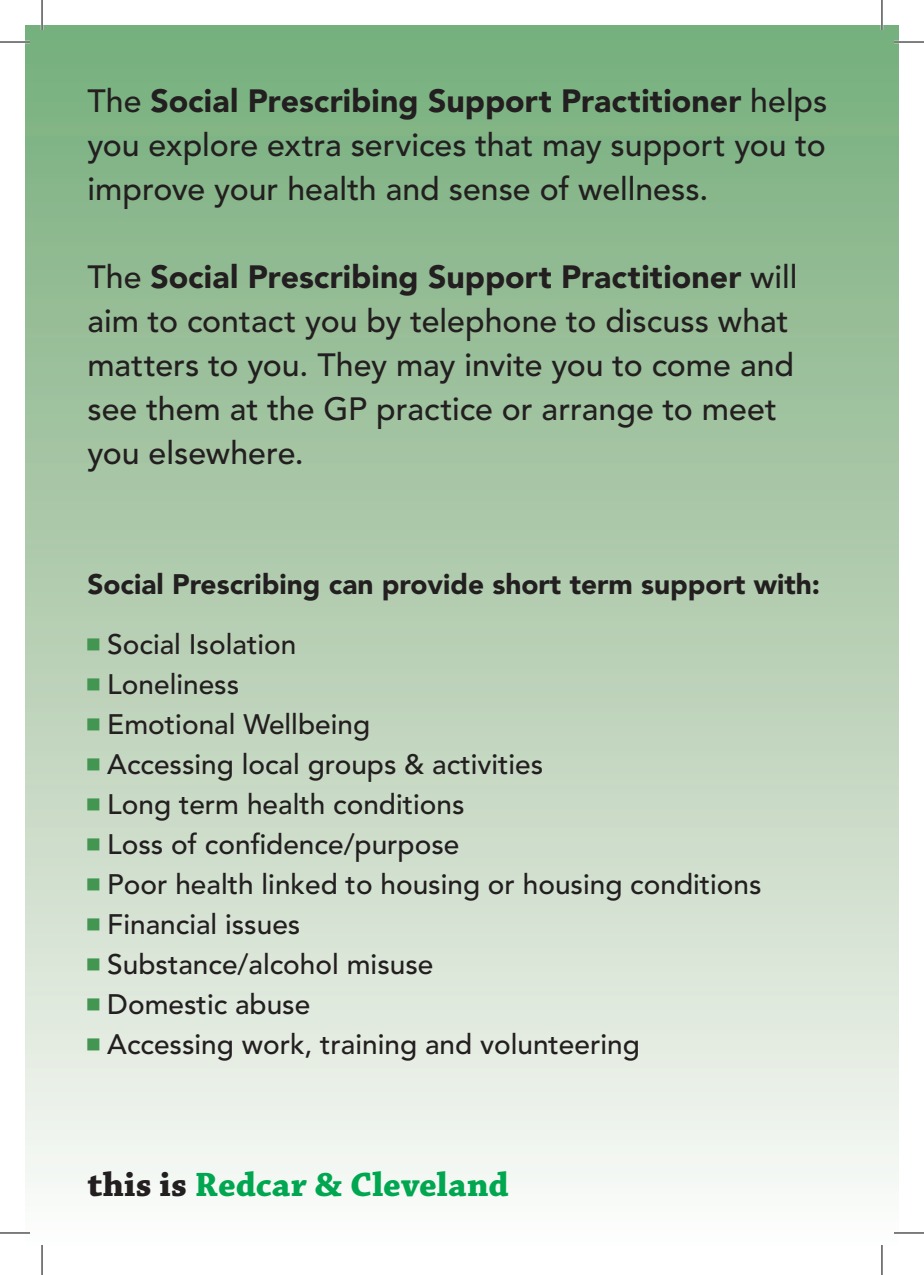
<style>
.page{position:relative;width:924px;height:1275px;background:#fff}
.page>*{position:absolute;margin:0;border:0;box-sizing:border-box;transform-origin:0 0}
.t1{font:700 35.6px "Chaparral Pro";letter-spacing:.005em;color:#00a750}
.t2{font:500 32px/44px "Avenir LT Std";color:#231f20;text-align:justify}
.t3{font:500 28px "Avenir LT Std";color:#231f20}
.t4{font:900 28px "Avenir LT Std";color:#231f20}
.s1{font-weight:900}
.s2{color:#231f20}
</style>
<div class="page">
<div style="left:25px;top:25px;width:873px;height:1225px;background:linear-gradient(to bottom,#75ab78,#fbf9f7)"></div>
<hr style="left:0;top:41px;width:30px;height:2px;background:#fff">
<hr style="left:893px;top:41px;width:30px;height:2px;background:#fff">
<hr style="left:0;top:1231px;width:30px;height:3px;background:#fff">
<hr style="left:893px;top:1231px;width:30px;height:3px;background:#fff">
<hr style="left:41px;top:0;width:2px;height:30px;background:#fff">
<hr style="left:41px;top:1245px;width:2px;height:30px;background:#fff">
<hr style="left:880px;top:0;width:2px;height:30px;background:#fff">
<hr style="left:880px;top:1245px;width:2px;height:30px;background:#fff">
<hr style="left:0;top:42px;width:30px;height:1px;background:#000">
<hr style="left:893px;top:42px;width:30px;height:1px;background:#000">
<hr style="left:0;top:1232px;width:30px;height:1px;background:#000">
<hr style="left:893px;top:1232px;width:30px;height:1px;background:#000">
<hr style="left:42px;top:0;width:1px;height:30px;background:#000">
<hr style="left:42px;top:1245px;width:1px;height:30px;background:#000">
<hr style="left:881px;top:0;width:1px;height:30px;background:#000">
<hr style="left:881px;top:1245px;width:1px;height:30px;background:#000">
<svg style="left:87px;top:638px;width:12px;height:12px"></svg>
<svg style="left:87px;top:678px;width:12px;height:12px"></svg>
<svg style="left:87px;top:718px;width:12px;height:12px"></svg>
<svg style="left:87px;top:758px;width:12px;height:12px"></svg>
<svg style="left:87px;top:798px;width:12px;height:12px"></svg>
<svg style="left:87px;top:838px;width:12px;height:12px"></svg>
<svg style="left:87px;top:878px;width:12px;height:12px"></svg>
<svg style="left:87px;top:918px;width:12px;height:12px"></svg>
<svg style="left:87px;top:958px;width:12px;height:12px"></svg>
<svg style="left:87px;top:998px;width:12px;height:12px"></svg>
<svg style="left:87px;top:1038px;width:12px;height:12px"></svg>
<p class="t2" style="left:87px;top:79px;width:741px">The <span class="s1">Social Prescribing Support Practitioner</span> helps you explore extra services that may support you to improve your health and sense of wellness.</p>
<p class="t2" style="left:87px;top:255px;width:711px;text-align:left">The <span class="s1">Social Prescribing Support Practitioner</span> will aim to contact you by telephone to discuss what matters to you. They may invite you to come and see them at the GP practice or arrange to meet you elsewhere.</p>
<p class="t4" style="left:87px;top:567px;width:734px">Social Prescribing can provide short term support with:</p>
<p class="t3" style="left:107px;top:628px;width:190px">Social Isolation</p>
<p class="t3" style="left:107px;top:668px;width:133px">Loneliness</p>
<p class="t3" style="left:107px;top:708px;width:264px">Emotional Wellbeing</p>
<p class="t3" style="left:107px;top:748px;width:437px">Accessing local groups &amp; activities</p>
<p class="t3" style="left:107px;top:788px;width:358px">Long term health conditions</p>
<p class="t3" style="left:107px;top:828px;width:353px">Loss of confidence/purpose</p>
<p class="t3" style="left:107px;top:868px;width:655px">Poor health linked to housing or housing conditions</p>
<p class="t3" style="left:107px;top:908px;width:194px">Financial issues</p>
<p class="t3" style="left:107px;top:948px;width:327px">Substance/alcohol misuse</p>
<p class="t3" style="left:107px;top:988px;width:204px">Domestic abuse</p>
<p class="t3" style="left:107px;top:1028px;width:534px">Accessing work, training and volunteering</p>
<p class="t1" style="left:87px;top:1163px;width:422px"><span class="s2">this is</span> Redcar &amp; Cleveland</p>
</div>
